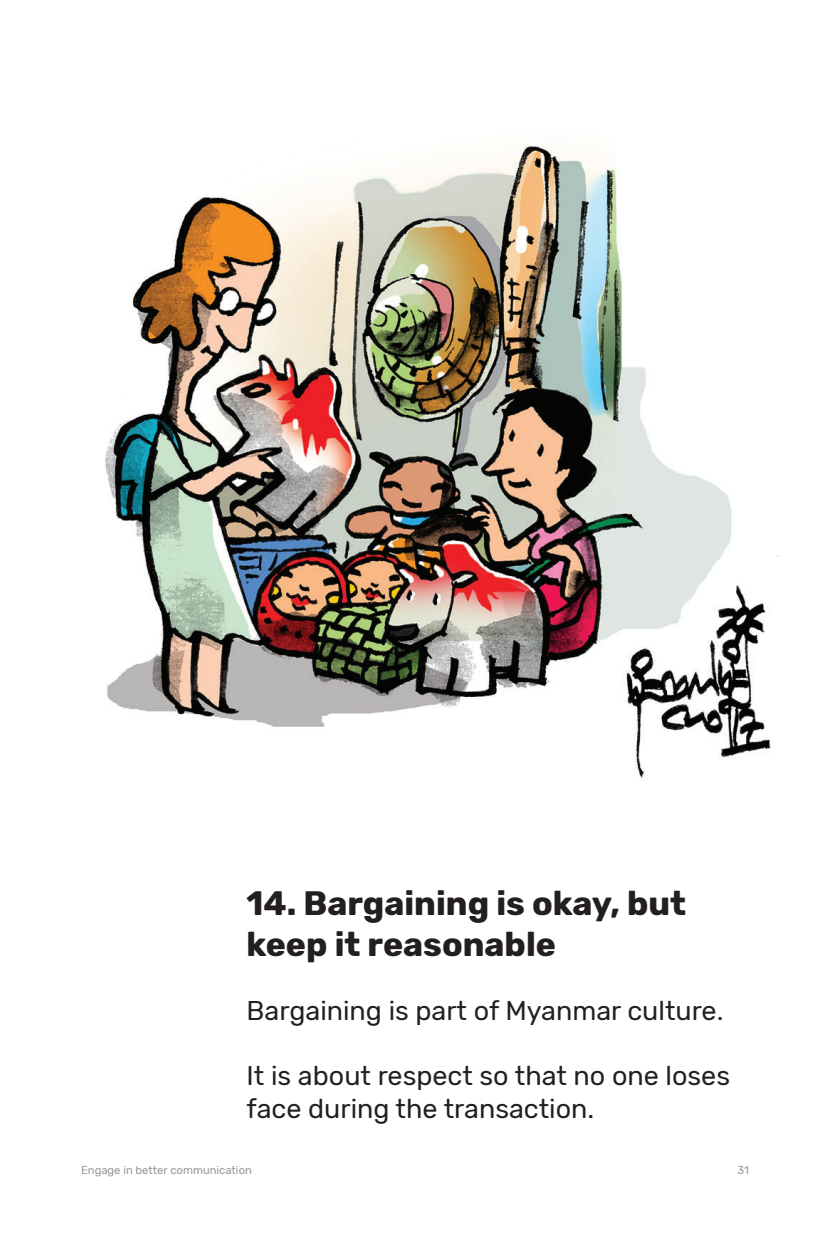
<style>
.page{position:relative;width:830px;height:1244px;background:#fff}
.page>*{position:absolute;margin:0;border:0;box-sizing:border-box;transform-origin:0 0}
.t1{font:700 33.75px/40.5px "Rubik";color:#231f20}
.t2{font:27px/32.4px "Rubik";color:#231f20}
.t3{font:11.25px "Rubik";color:#939598}
</style>
<div class="page">
<img style="left:105px;top:144px;width:674px;height:634px">
<p class="t1" style="left:246px;top:884px;width:441px">14. Bargaining is okay, but keep it reasonable</p>
<p class="t2" style="left:246px;top:995px;width:478px">Bargaining is part of Myanmar culture.</p>
<p class="t2" style="left:246px;top:1060px;width:484px">It is about respect so that no one loses face during the transaction.</p>
<p class="t3" style="left:81px;top:1164px;width:172px">Engage in better communication</p>
<p class="t3" style="left:737px;top:1164px;width:13px">31</p>
</div>
